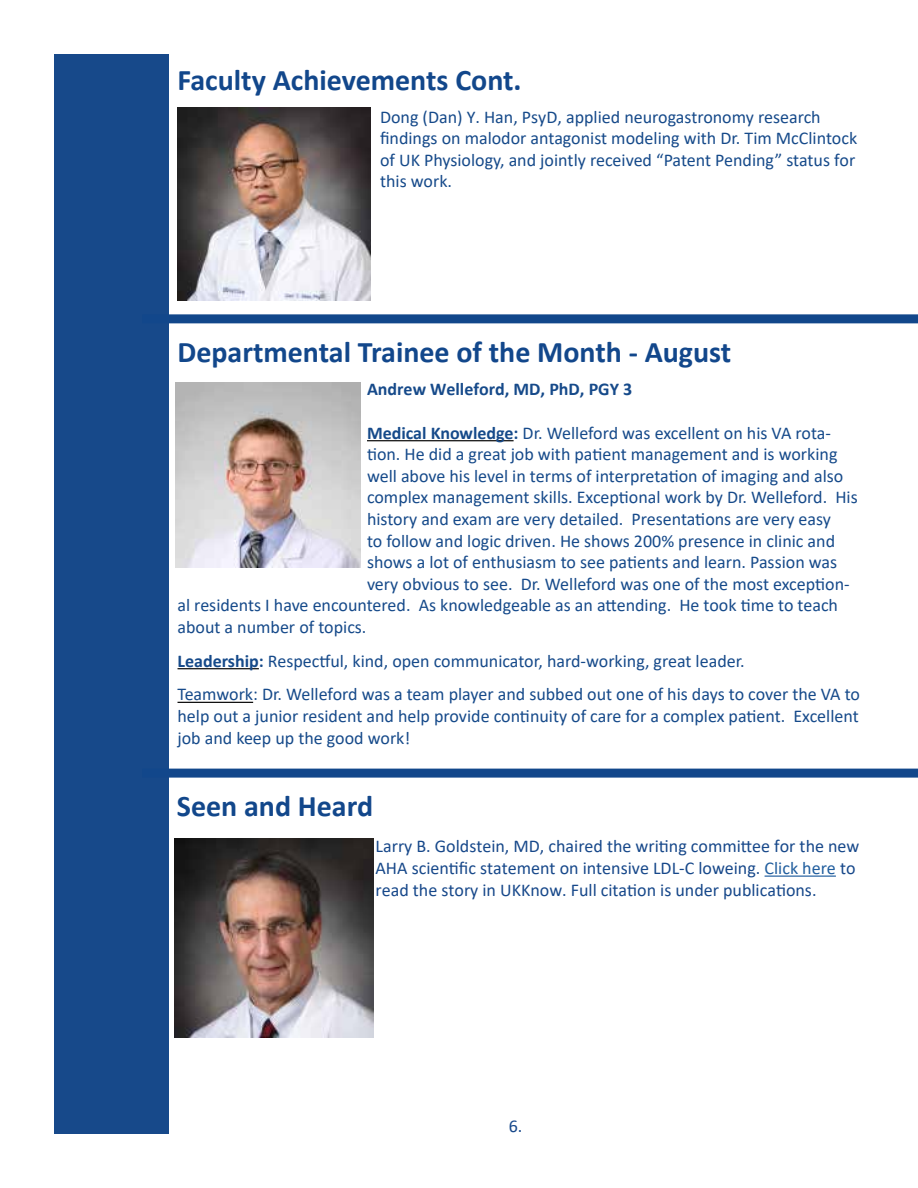
<style>
.page{position:relative;width:918px;height:1188px;background:#fff}
.page>*{position:absolute;margin:0;border:0;box-sizing:border-box;transform-origin:0 0}
.t1{font:700 30px "Calibri";color:#12478b}
.t2{font:18px/21.6px "Calibri";color:#164a8a}
.t3{font:18px/21.6px "Calibri";color:#17488a}
.t4{font:700 18px "Calibri";color:#164a8a}
.s1{font-weight:700}
.s2{color:#215e9e}
</style>
<div class="page">
<div style="left:54px;top:54px;width:114px;height:1080px;background:#17498a"></div>
<img style="left:174px;top:839px;width:199px;height:199px">
<hr style="left:765px;top:876px;width:71px;height:1px;background:#215e9e">
<img style="left:175px;top:383px;width:185px;height:185px">
<hr style="left:367px;top:440px;width:147px;height:1px;background:#000">
<hr style="left:178px;top:668px;width:81px;height:1px;background:#000">
<hr style="left:178px;top:702px;width:75px;height:1px;background:#000">
<div style="left:142px;top:769px;width:776px;height:9px;background:#12478b"></div>
<img style="left:178px;top:108px;width:192px;height:192px">
<div style="left:142px;top:314px;width:776px;height:9px;background:#12478b"></div>
<h1 class="t1" style="left:178px;top:59px;width:346px">Faculty Achievements Cont.</h1>
<p class="t2" style="left:380px;top:105px;width:479px">Dong (Dan) Y. Han, PsyD, applied neurogastronomy research findings on malodor antagonist modeling with Dr. Tim McClintock of UK Physiology, and jointly received “Patent Pending” status for this work.</p>
<h1 class="t1" style="left:178px;top:331px;width:555px">Departmental Trainee of the Month - August</h1>
<p class="t4" style="left:367px;top:377px;width:267px">Andrew Welleford, MD, PhD, PGY 3</p>
<p class="t2" style="left:367px;top:421px;width:465px"><span class="s1">Medical Knowledge:</span> Dr. Welleford was excellent on his VA rota-</p>
<p class="t2" style="left:367px;top:443px;width:472px">tion. He did a great job with patient management and is working</p>
<p class="t2" style="left:367px;top:465px;width:478px">well above his level in terms of interpretation of imaging and also</p>
<p class="t2" style="left:367px;top:486px;width:492px">complex management skills. Exceptional work by Dr. Welleford. His</p>
<p class="t2" style="left:367px;top:508px;width:466px">history and exam are very detailed. Presentations are very easy</p>
<p class="t2" style="left:367px;top:529px;width:470px">to follow and logic driven. He shows 200% presence in clinic and</p>
<p class="t2" style="left:367px;top:551px;width:472px">shows a lot of enthusiasm to see patients and learn. Passion was</p>
<p class="t2" style="left:367px;top:573px;width:484px">very obvious to see. Dr. Welleford was one of the most exception-</p>
<p class="t2" style="left:177px;top:594px;width:662px">al residents I have encountered. As knowledgeable as an attending. He took time to teach</p>
<p class="t2" style="left:177px;top:616px;width:191px">about a number of topics.</p>
<p class="t2" style="left:177px;top:643px;width:684px;line-height:33.6px"><span class="s1">Leadership:</span> Respectful, kind, open communicator, hard-working, great leader.<br>Teamwork: Dr. Welleford was a team player and subbed out one of his days to cover the VA to</p>
<p class="t2" style="left:177px;top:705px;width:683px">help out a junior resident and help provide continuity of care for a complex patient. Excellent job and keep up the good work!</p>
<h1 class="t1" style="left:177px;top:785px;width:198px">Seen and Heard</h1>
<p class="t3" style="left:376px;top:835px;width:485px">Larry B. Goldstein, MD, chaired the writing committee for the new<br>AHA scientific statement on intensive LDL-C loweing. <span class="s2">Click here</span> to read the story in UKKnow. Full citation is under publications.</p>
<p class="t3" style="left:509px;top:1115px;width:15px">6.</p>
</div>
